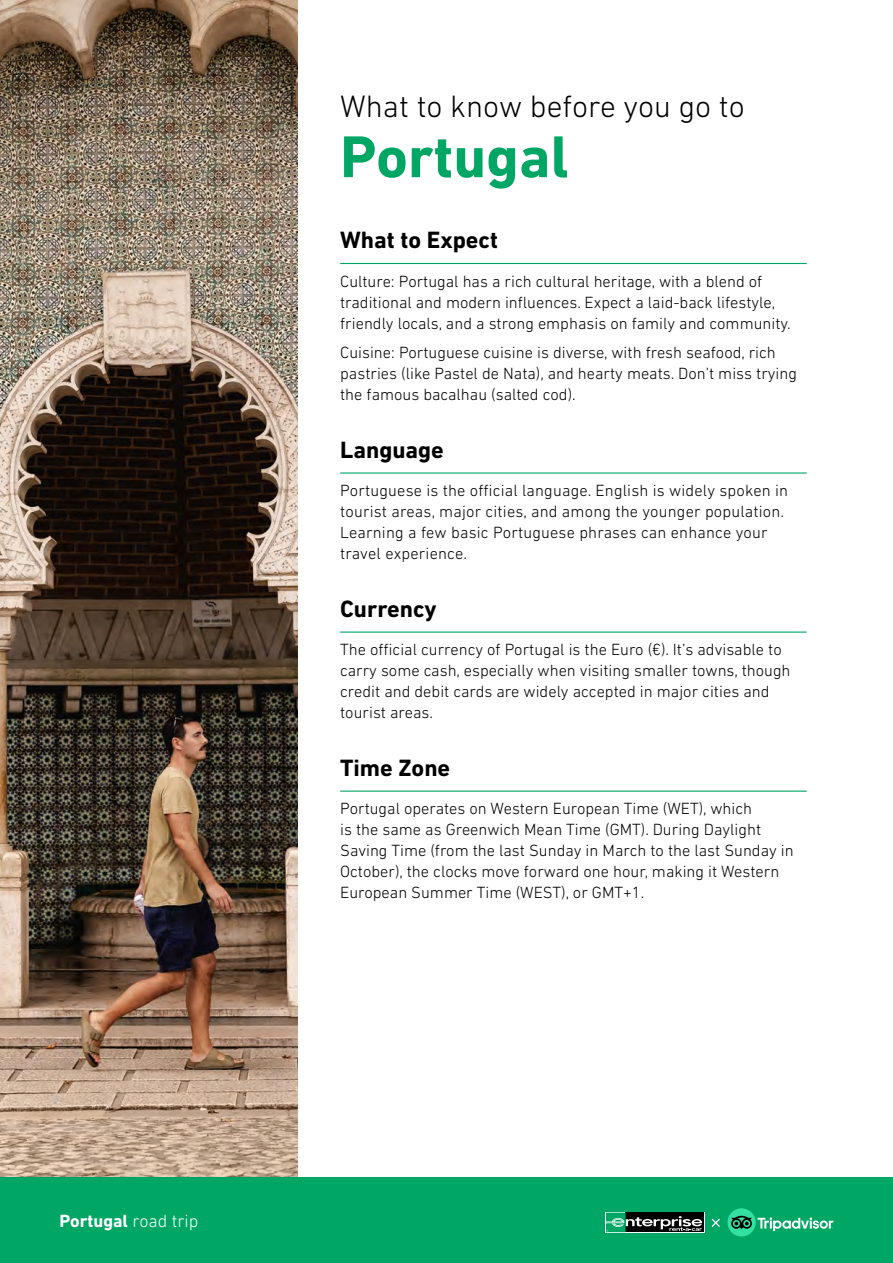
<style>
.page{position:relative;width:893px;height:1263px;background:#fff}
.page>*{position:absolute;margin:0;border:0;box-sizing:border-box;transform-origin:0 0}
.t1{font:700 60px "DIN Next LT Pro";color:#00a664}
.t2{font:300 31.5px "DIN Next LT Pro";color:#000}
.t3{font:700 24px "DIN Next LT Pro";color:#000}
.t4{font:700 18px "DIN Next LT Pro";color:#fff}
.t5{font:300 16.5px/21px "DIN Next LT Pro";color:#000}
.s1{font-weight:300}
</style>
<div class="page">
<img style="left:0;top:0;width:298px;height:1178px">
<hr style="left:340px;top:263px;width:467px;height:1px;background:#00a664">
<hr style="left:340px;top:472px;width:467px;height:2px;background:#00a664">
<hr style="left:340px;top:631px;width:467px;height:2px;background:#00a664">
<hr style="left:340px;top:790px;width:467px;height:2px;background:#00a664">
<div style="left:0;top:1178px;width:893px;height:85px;background:#00a664"></div>
<svg style="left:712px;top:1218px;width:8px;height:9px"></svg>
<div style="left:727px;top:1208px;width:29px;height:28px;background:#34e0a1;border-radius:50%"></div>
<svg style="left:731px;top:1216px;width:102px;height:15px"></svg>
<svg style="left:605px;top:1212px;width:99px;height:21px"></svg>
<div style="left:626px;top:1212px;width:78px;height:20px;background:#000"></div>
<svg style="left:606px;top:1212px;width:96px;height:20px"></svg>
<p class="t4" style="left:60px;top:1210px;width:140px">Portugal <span class="s1">road trip</span></p>
<h2 class="t2" style="left:340px;top:88px;width:406px">What to know before you go to</h2>
<h1 class="t1" style="left:340px;top:122px;width:230px">Portugal</h1>
<h3 class="t3" style="left:340px;top:226px;width:159px">What to Expect</h3>
<p class="t5" style="left:340px;top:270px;width:452px">Culture: Portugal has a rich cultural heritage, with a blend of traditional and modern influences. Expect a laid-back lifestyle, friendly locals, and a strong emphasis on family and community.</p>
<p class="t5" style="left:340px;top:342px;width:458px">Cuisine: Portuguese cuisine is diverse, with fresh seafood, rich pastries (like Pastel de Nata), and hearty meats. Don’t miss trying the famous bacalhau (salted cod).</p>
<h3 class="t3" style="left:340px;top:436px;width:105px">Language</h3>
<p class="t5" style="left:340px;top:480px;width:449px">Portuguese is the official language. English is widely spoken in tourist areas, major cities, and among the younger population.<br>Learning a few basic Portuguese phrases can enhance your travel experience.</p>
<h3 class="t3" style="left:340px;top:595px;width:98px">Currency</h3>
<p class="t5" style="left:340px;top:639px;width:452px">The official currency of Portugal is the Euro (€). It’s advisable to carry some cash, especially when visiting smaller towns, though credit and debit cards are widely accepted in major cities and tourist areas.</p>
<h3 class="t3" style="left:340px;top:754px;width:112px">Time Zone</h3>
<p class="t5" style="left:340px;top:798px;width:455px">Portugal operates on Western European Time (WET), which<br>is the same as Greenwich Mean Time (GMT). During Daylight Saving Time (from the last Sunday in March to the last Sunday in October), the clocks move forward one hour, making it Western European Summer Time (WEST), or GMT+1.</p>
</div>
